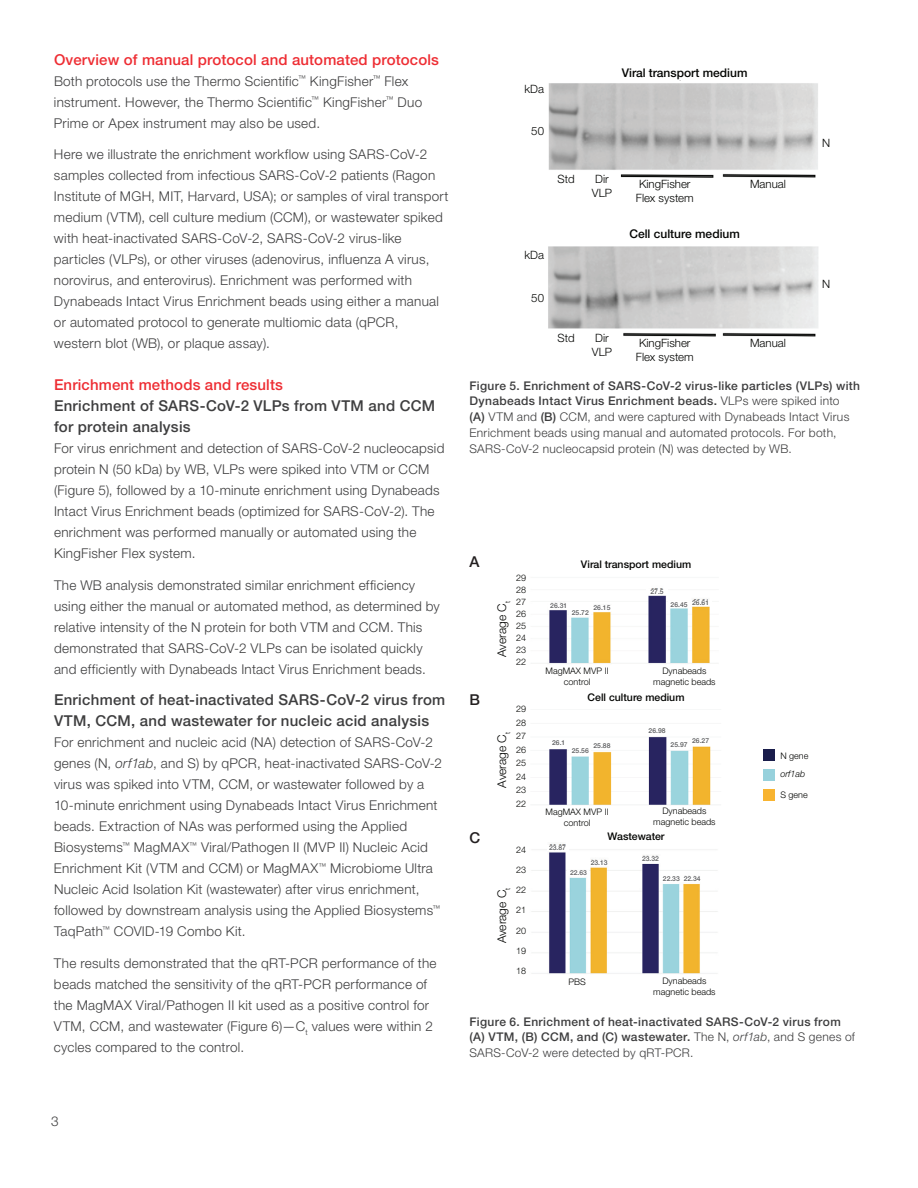
<style>
.page{position:relative;width:918px;height:1188px;background:#fff}
.page>*{position:absolute;margin:0;border:0;box-sizing:border-box;transform-origin:0 0}
.t1{font:500 15px/21px "Helvetica Neue LTW1 G";letter-spacing:.02em;color:#3e3e3f}
.t2{font:500 15px "Helvetica Neue LTW1 G";letter-spacing:.01em;color:#ee2d33}
.t3{font:500 15px "Helvetica Neue LTW1 G";color:#231f20}
.t4{font:300 13.5px/21px "Helvetica Neue LTW1 G";letter-spacing:.02em;color:#3e3e3f}
.t5{font:300 12px/15.8px "Helvetica Neue LTW1 G";letter-spacing:.025em;color:#3e3e3f}
.t6{font:500 12px/15.8px "Helvetica Neue LTW1 G";letter-spacing:.025em;color:#3e3e3f}
.t7{font:500 12px "Helvetica Neue LTW1 G";color:#040503}
.t8{font:300 12px "Helvetica Neue LTW1 G";color:#040503}
.t9{font:300 11.4px/13.8px "Helvetica Neue LTW1 G";color:#040503}
.t10{font:500 10.5px "Helvetica Neue LTW1 G";color:#040503}
.t11{font:300 9px/12px "Helvetica Neue LTW1 G";color:#040503;text-align:center}
.t12{font:italic 300 9px "Helvetica Neue LTW1 G";color:#040503}
.t13{font:500 6.75px "Helvetica Neue LTW1 G";color:#58595b}
.s1{font-style:italic}
.s2{font-weight:500}
.s3{font-weight:300}
.s4{font-weight:300;font-style:italic}
</style>
<div class="page">
<img style="left:548px;top:246px;width:270px;height:91px">
<img style="left:548px;top:83px;width:270px;height:95px">
<div style="left:551px;top:171px;width:68px;height:34px;background:#fff"></div>
<div style="left:551px;top:330px;width:68px;height:34px;background:#fff"></div>
<div style="left:763px;top:749px;width:12px;height:12px;background:#1a1d4b"></div>
<div style="left:763px;top:769px;width:12px;height:12px;background:#97d1dc"></div>
<div style="left:763px;top:789px;width:12px;height:12px;background:#f8b430"></div>
<img style="left:531px;top:588px;width:179px;height:76px">
<img style="left:531px;top:844px;width:187px;height:130px">
<img style="left:549px;top:736px;width:162px;height:69px">
<div style="left:548px;top:603px;width:22px;height:6px;background:#fff"></div>
<div style="left:646px;top:589px;width:22px;height:6px;background:#fff"></div>
<div style="left:668px;top:602px;width:22px;height:5px;background:#fff"></div>
<div style="left:690px;top:600px;width:21px;height:6px;background:#fff"></div>
<div style="left:570px;top:610px;width:21px;height:6px;background:#fff"></div>
<div style="left:591px;top:605px;width:22px;height:6px;background:#fff"></div>
<div style="left:548px;top:740px;width:22px;height:6px;background:#fff"></div>
<div style="left:668px;top:742px;width:22px;height:6px;background:#fff"></div>
<div style="left:690px;top:738px;width:21px;height:6px;background:#fff"></div>
<div style="left:570px;top:748px;width:21px;height:6px;background:#fff"></div>
<div style="left:591px;top:743px;width:22px;height:6px;background:#fff"></div>
<div style="left:547px;top:845px;width:21px;height:6px;background:#fff"></div>
<div style="left:640px;top:856px;width:21px;height:6px;background:#fff"></div>
<div style="left:661px;top:876px;width:21px;height:6px;background:#fff"></div>
<div style="left:681px;top:876px;width:22px;height:6px;background:#fff"></div>
<div style="left:568px;top:870px;width:21px;height:6px;background:#fff"></div>
<div style="left:588px;top:860px;width:22px;height:6px;background:#fff"></div>
<p class="t2" style="left:54px;top:50px;width:386px">Overview of manual protocol and automated protocols</p>
<p class="t4" style="left:54px;top:70px;width:370px">Both protocols use the Thermo Scientific<sup>™</sup> KingFisher<sup>™</sup> Flex instrument. However, the Thermo Scientific<sup>™</sup> KingFisher<sup>™</sup> Duo<br>Prime or Apex instrument may also be used.</p>
<p class="t4" style="left:54px;top:144px;width:396px">Here we illustrate the enrichment workflow using SARS-CoV-2 samples collected from infectious SARS-CoV-2 patients (Ragon Institute of MGH, MIT, Harvard, USA); or samples of viral transport medium (VTM), cell culture medium (CCM), or wastewater spiked with heat-inactivated SARS-CoV-2, SARS-CoV-2 virus-like particles (VLPs), or other viruses (adenovirus, influenza A virus, norovirus, and enterovirus). Enrichment was performed with Dynabeads Intact Virus Enrichment beads using either a manual or automated protocol to generate multiomic data (qPCR, western blot (WB), or plaque assay).</p>
<p class="t2" style="left:54px;top:376px;width:230px">Enrichment methods and results</p>
<p class="t1" style="left:54px;top:395px;width:383px">Enrichment of SARS-CoV-2 VLPs from VTM and CCM for protein analysis</p>
<p class="t4" style="left:54px;top:438px;width:392px">For virus enrichment and detection of SARS-CoV-2 nucleocapsid protein N (50 kDa) by WB, VLPs were spiked into VTM or CCM (Figure 5), followed by a 10-minute enrichment using Dynabeads Intact Virus Enrichment beads (optimized for SARS-CoV-2). The enrichment was performed manually or automated using the KingFisher Flex system.</p>
<p class="t4" style="left:54px;top:574px;width:387px">The WB analysis demonstrated similar enrichment efficiency using either the manual or automated method, as determined by relative intensity of the N protein for both VTM and CCM. This demonstrated that SARS-CoV-2 VLPs can be isolated quickly and efficiently with Dynabeads Intact Virus Enrichment beads.</p>
<p class="t1" style="left:54px;top:689px;width:393px">Enrichment of heat-inactivated SARS-CoV-2 virus from<br>VTM, CCM, and wastewater for nucleic acid analysis</p>
<p class="t4" style="left:54px;top:732px;width:390px">For enrichment and nucleic acid (NA) detection of SARS-CoV-2 genes (N, <span class="s1">orf1ab</span>, and S) by qPCR, heat-inactivated SARS-CoV-2 virus was spiked into VTM, CCM, or wastewater followed by a 10-minute enrichment using Dynabeads Intact Virus Enrichment beads. Extraction of NAs was performed using the Applied Biosystems<sup>™</sup> MagMAX<sup>™</sup> Viral/Pathogen II (MVP II) Nucleic Acid Enrichment Kit (VTM and CCM) or MagMAX<sup>™</sup> Microbiome Ultra Nucleic Acid Isolation Kit (wastewater) after virus enrichment, followed by downstream analysis using the Applied Biosystems<sup>™ </sup>TaqPath<sup>™</sup> COVID-19 Combo Kit.</p>
<p class="t4" style="left:54px;top:952px;width:384px">The results demonstrated that the qRT-PCR performance of the beads matched the sensitivity of the qRT-PCR performance of the MagMAX Viral/Pathogen II kit used as a positive control for VTM, CCM, and wastewater (Figure 6)—C<sub>t</sub> values were within 2 cycles compared to the control.</p>
<p class="t9" style="left:525px;top:82px;width:21px">kDa</p>
<p class="t9" style="left:531px;top:124px;width:14px">50</p>
<p class="t9" style="left:558px;top:172px;width:19px">Std</p>
<p class="t9" style="left:525px;top:248px;width:21px">kDa</p>
<p class="t9" style="left:531px;top:291px;width:14px">50</p>
<p class="t9" style="left:558px;top:331px;width:19px">Std</p>
<p class="t7" style="left:622px;top:66px;width:127px">Viral transport medium</p>
<p class="t9" style="left:592px;top:172px;width:22px">Dir<br>VLP</p>
<p class="t9" style="left:636px;top:177px;width:59px">KingFisher<br>Flex system</p>
<p class="t7" style="left:629px;top:226px;width:112px">Cell culture medium</p>
<p class="t9" style="left:750px;top:177px;width:37px">Manual</p>
<p class="t9" style="left:592px;top:331px;width:22px">Dir<br>VLP</p>
<p class="t9" style="left:636px;top:336px;width:59px">KingFisher<br>Flex system</p>
<p class="t9" style="left:750px;top:336px;width:37px">Manual</p>
<p class="t9" style="left:822px;top:136px;width:10px">N</p>
<p class="t9" style="left:822px;top:277px;width:10px">N</p>
<p class="t5" style="left:470px;top:377px;width:392px"><span class="s2">Figure 5. Enrichment of SARS-CoV-2 virus-like particles (VLPs) with Dynabeads Intact Virus Enrichment beads.</span> VLPs were spiked into<br><span class="s2">(A)</span> VTM and <span class="s2">(B)</span> CCM, and were captured with Dynabeads Intact Virus Enrichment beads using manual and automated protocols. For both, SARS-CoV-2 nucleocapsid protein (N) was detected by WB.</p>
<p class="t3" style="left:470px;top:553px;width:12px">A</p>
<p class="t10" style="left:581px;top:558px;width:112px">Viral transport medium</p>
<p class="t11" style="left:516px;top:572px;width:12px;text-align:justify">29<br>28<br>27<br>26<br>25<br>24<br>23<br>22</p>
<p class="t8" style="left:495px;top:657px;width:57px;rotate:-90deg">Average C<sub>t</sub></p>
<p class="t13" style="left:550px;top:602px;width:18px">26.31</p>
<p class="t13" style="left:594px;top:604px;width:18px">26.15</p>
<p class="t13" style="left:572px;top:609px;width:18px">25.72</p>
<p class="t13" style="left:650px;top:587px;width:15px">27.5</p>
<p class="t13" style="left:671px;top:599px;width:40px">26.45 26.61</p>
<p class="t11" style="left:546px;top:666px;width:65px;line-height:10.8px">MagMAX MVP II control</p>
<p class="t11" style="left:653px;top:665px;width:64px;line-height:10.8px">Dynabeads magnetic beads</p>
<p class="t3" style="left:470px;top:691px;width:12px">B</p>
<p class="t3" style="left:470px;top:829px;width:12px">C</p>
<p class="t11" style="left:516px;top:702px;width:12px;line-height:13.5px;text-align:justify">29<br>28<br>27<br>26<br>25<br>24<br>23<br>22</p>
<p class="t11" style="left:516px;top:843px;width:12px">24</p>
<p class="t11" style="left:516px;top:864px;width:12px">23</p>
<p class="t11" style="left:516px;top:884px;width:12px">22</p>
<p class="t11" style="left:516px;top:904px;width:12px">21</p>
<p class="t11" style="left:516px;top:925px;width:12px">20</p>
<p class="t11" style="left:516px;top:945px;width:12px">19</p>
<p class="t11" style="left:516px;top:965px;width:12px">18</p>
<p class="t8" style="left:495px;top:788px;width:57px;rotate:-90deg">Average C<sub>t</sub></p>
<p class="t8" style="left:495px;top:943px;width:57px;rotate:-90deg">Average C<sub>t</sub></p>
<p class="t10" style="left:588px;top:691px;width:98px">Cell culture medium</p>
<p class="t13" style="left:649px;top:726px;width:18px">26.98</p>
<p class="t13" style="left:552px;top:739px;width:15px">26.1</p>
<p class="t13" style="left:594px;top:742px;width:18px">25.88</p>
<p class="t13" style="left:572px;top:746px;width:18px">25.56</p>
<p class="t13" style="left:692px;top:737px;width:18px">26.27</p>
<p class="t13" style="left:671px;top:741px;width:18px">25.97</p>
<p class="t11" style="left:546px;top:807px;width:65px;line-height:10.8px">MagMAX MVP II control</p>
<p class="t11" style="left:653px;top:806px;width:64px;line-height:10.8px">Dynabeads magnetic beads</p>
<p class="t13" style="left:549px;top:844px;width:18px">23.87</p>
<p class="t10" style="left:607px;top:830px;width:59px">Wastewater</p>
<p class="t13" style="left:591px;top:859px;width:18px">23.13</p>
<p class="t13" style="left:642px;top:855px;width:18px">23.32</p>
<p class="t13" style="left:570px;top:869px;width:18px">22.63</p>
<p class="t13" style="left:663px;top:875px;width:39px">22.33 22.34</p>
<p class="t11" style="left:780px;top:749px;width:30px">N gene</p>
<p class="t12" style="left:780px;top:769px;width:27px">orf1ab</p>
<p class="t11" style="left:780px;top:789px;width:29px">S gene</p>
<p class="t11" style="left:568px;top:975px;width:19px">PBS</p>
<p class="t11" style="left:653px;top:976px;width:64px;line-height:10.8px">Dynabeads magnetic beads</p>
<p class="t6" style="left:470px;top:1013px;width:387px">Figure 6. Enrichment of heat-inactivated SARS-CoV-2 virus from (A) VTM, (B) CCM, and (C) wastewater. <span class="s3">The N,</span> <span class="s4">orf1ab</span><span class="s3">, and S genes of<br>SARS-CoV-2 were detected by qRT-PCR.</span></p>
<p class="t4" style="left:51px;top:1110px;width:9px">3</p>
</div>
